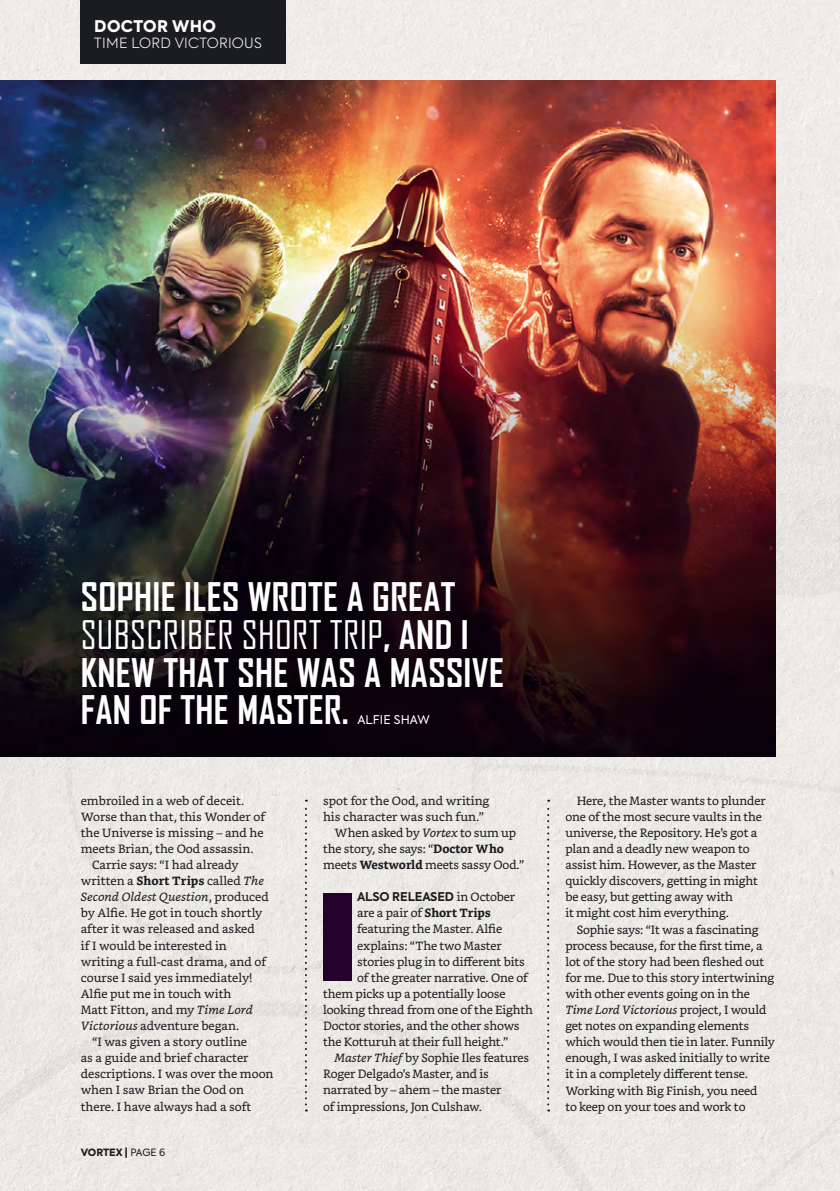
<style>
.page{position:relative;width:840px;height:1191px;background:#fff}
.page>*{position:absolute;margin:0;border:0;box-sizing:border-box;transform-origin:0 0}
.t1{font:700 37.8px/37.8px "Agency FB";letter-spacing:.01em;color:#fff}
.t2{font:800 16px "Axiforma";letter-spacing:.02em;color:#fff}
.t3{font:300 14px "Axiforma";letter-spacing:.02em;color:#fff}
.t4{font:12px/16px "Bookerly";letter-spacing:-.01em;color:#1b1c20}
.t5{font:700 12px "Axiforma";letter-spacing:-.01em;color:#1b1c20}
.t6{font:12px "Axiforma";letter-spacing:.01em;color:#fff}
.t7{font:800 10px "Axiforma";color:#1b1c20}
.s1{font-weight:400}
.s2{font-weight:700}
.s3{font-style:italic}
.s4{font-family:"Bookerly";font-weight:400}
</style>
<div class="page">
<img style="left:0;top:0;width:839px;height:1191px">
<img style="left:0;top:80px;width:775px;height:676px">
<div style="left:81px;top:0;width:205px;height:64px;background:#1b1c20"></div>
<div style="left:323px;top:892px;width:28px;height:88px;background:#25022b"></div>
<svg style="left:305px;top:799px;width:2px;height:312px"></svg>
<svg style="left:547px;top:799px;width:2px;height:312px"></svg>
<h2 class="t2" style="left:94px;top:15px;width:123px">DOCTOR WHO</h2>
<p class="t3" style="left:94px;top:34px;width:169px">TIME LORD VICTORIOUS</p>
<h1 class="t1" style="left:81px;top:577px;width:424px">SOPHIE ILES WROTE A GREAT<br><span class="s1">SUBSCRIBER SHORT TRIP</span>, AND I<br>KNEW THAT SHE WAS A MASSIVE<br>FAN OF THE MASTER.</h1>
<p class="t6" style="left:357px;top:712px;width:74px">ALFIE SHAW</p>
<p class="t4" style="left:81px;top:792px;width:186px">embroiled in a web of deceit.<br>Worse than that, this Wonder of the Universe is missing – and he meets Brian, the Ood assassin.</p>
<p class="t4" style="left:81px;top:857px;width:189px;text-indent:11px">Carrie says: “I had already written a <span class="s2">Short Trips</span> called <span class="s3">The<br>Second Oldest Question</span>, produced by Alfie. He got in touch shortly after it was released and asked<br>if I would be interested in writing a full-cast drama, and of course I said yes immediately!<br>Alfie put me in touch with<br>Matt Fitton, and my <span class="s3">Time Lord<br>Victorious</span> adventure began.</p>
<p class="t4" style="left:81px;top:1034px;width:194px;text-indent:11px">“I was given a story outline<br>as a guide and brief character descriptions. I was over the moon when I saw Brian the Ood on there. I have always had a soft</p>
<p class="t7" style="left:81px;top:1145px;width:86px">VORTEX | <span class="s1">PAGE 6</span></p>
<p class="t4" style="left:323px;top:792px;width:168px">spot for the Ood, and writing his character was such fun.”</p>
<p class="t4" style="left:323px;top:824px;width:203px;text-indent:11px">When asked by <span class="s3">Vortex</span> to sum up the story, she says: “<span class="s2">Doctor Who </span>meets <span class="s2">Westworld</span> meets sassy Ood.”</p>
<p class="t5" style="left:357px;top:888px;width:160px">ALSO RELEASED <span class="s4">in October</span></p>
<p class="t4" style="left:357px;top:905px;width:135px">are a pair of <span class="s2">Short Trips</span></p>
<p class="t4" style="left:357px;top:921px;width:146px">featuring the Master. Alfie</p>
<p class="t4" style="left:357px;top:937px;width:146px">explains: “The two Master</p>
<p class="t4" style="left:357px;top:953px;width:169px">stories plug in to different bits</p>
<p class="t4" style="left:357px;top:969px;width:172px">of the greater narrative. One of</p>
<p class="t4" style="left:323px;top:985px;width:184px">them picks up a potentially loose</p>
<p class="t4" style="left:323px;top:1001px;width:211px">looking thread from one of the Eighth</p>
<p class="t4" style="left:323px;top:1018px;width:198px">Doctor stories, and the other shows</p>
<p class="t4" style="left:323px;top:1034px;width:187px">the Kotturuh at their full height.”</p>
<p class="t4" style="left:323px;top:1050px;width:207px;text-indent:11px"><span class="s3">Master Thief</span> by Sophie Iles features<br>Roger Delgado’s Master, and is narrated by – ahem – the master<br>of impressions, Jon Culshaw.</p>
<p class="t4" style="left:565px;top:792px;width:202px;text-indent:11px">Here, the Master wants to plunder one of the most secure vaults in the universe, the Repository. He’s got a plan and a deadly new weapon to assist him. However, as the Master quickly discovers, getting in might be easy, but getting away with<br>it might cost him everything.</p>
<p class="t4" style="left:565px;top:921px;width:211px;text-indent:11px">Sophie says: “It was a fascinating process because, for the first time, a lot of the story had been fleshed out for me. Due to this story intertwining with other events going on in the <span class="s3">Time Lord Victorious</span> project, I would get notes on expanding elements which would then tie in later. Funnily enough, I was asked initially to write it in a completely different tense.<br>Working with Big Finish, you need<br>to keep on your toes and work to</p>
</div>
